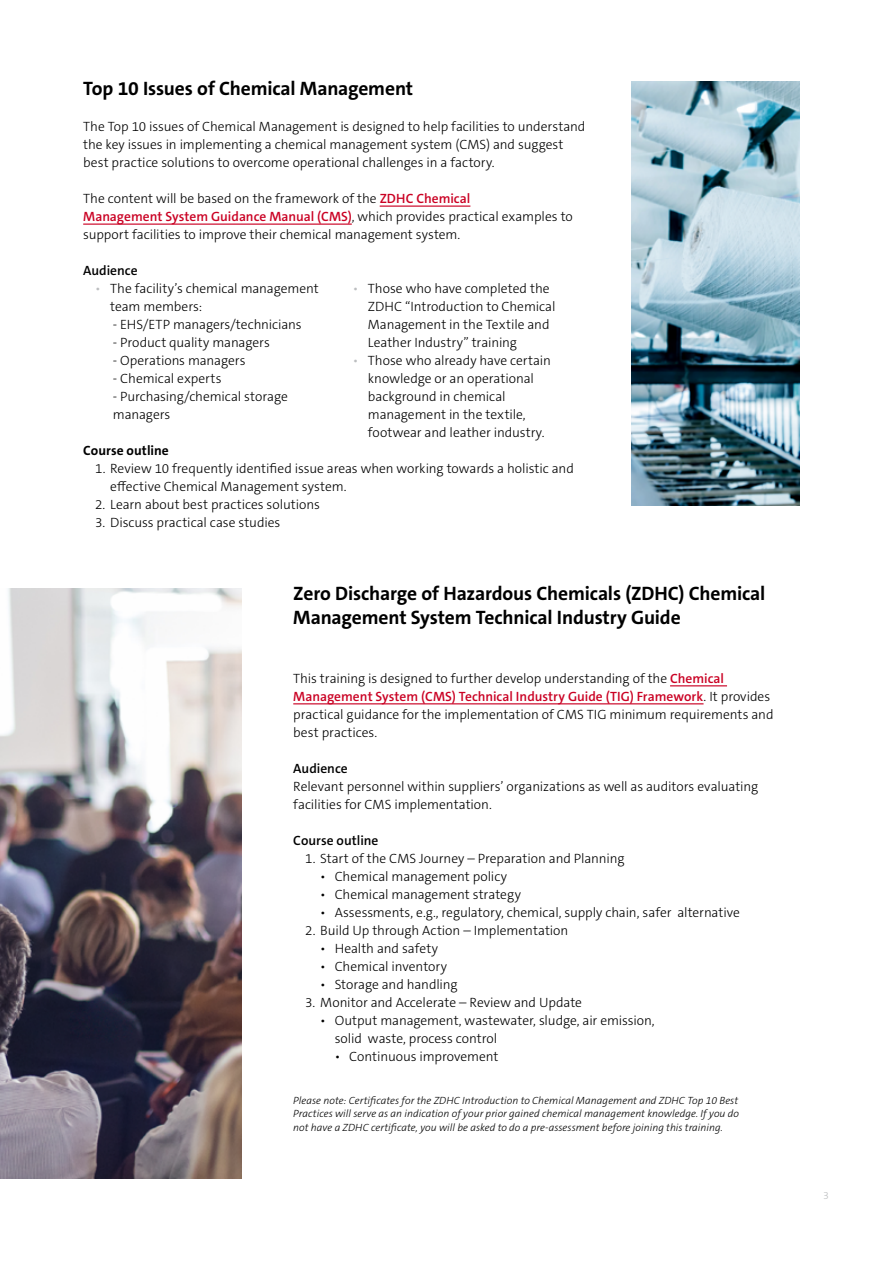
<style>
.page{position:relative;width:893px;height:1263px;background:#fff}
.page>*{position:absolute;margin:0;border:0;box-sizing:border-box;transform-origin:0 0}
.t1{font:700 19.5px/24px "The Sans C5";letter-spacing:-.01em;color:#000}
.t2{font:300 13.5px/18px "The Sans C5";letter-spacing:-.005em;color:#000}
.t3{font:600 13.5px "The Sans C5";color:#000}
.t4{font:700 13.5px "The Sans C5";letter-spacing:.005em;color:#000}
.t5{font:italic 300 10.5px/13.5px "The Sans C5";color:#000;text-align:justify}
.t6{font:300 10.5px "The Sans C5";color:#bcbec0}
.s1{font-weight:600;color:#ca0123}
.s2{color:#bcbec0}
</style>
<div class="page">
<hr style="left:670px;top:685px;width:57px;height:1px;background:#ca0123">
<hr style="left:293px;top:703px;width:411px;height:1px;background:#ca0123">
<hr style="left:380px;top:206px;width:90px;height:1px;background:#ca0123">
<hr style="left:83px;top:224px;width:269px;height:1px;background:#ca0123">
<img style="left:631px;top:82px;width:168px;height:424px">
<img style="left:0;top:588px;width:241px;height:590px">
<h1 class="t1" style="left:83px;top:77px;width:332px">Top 10 Issues of Chemical Management</h1>
<p class="t2" style="left:83px;top:118px;width:504px">The Top 10 issues of Chemical Management is designed to help facilities to understand the key issues in implementing a chemical management system (CMS) and suggest best practice solutions to overcome operational challenges in a factory.</p>
<p class="t2" style="left:83px;top:190px;width:491px">The content will be based on the framework of the <span class="s1">ZDHC Chemical<br>Management System Guidance Manual (CMS)</span>, which provides practical examples to support facilities to improve their chemical management system.</p>
<p class="t3" style="left:83px;top:262px;width:56px">Audience</p>
<p class="t2" style="left:110px;top:280px;width:210px;text-indent:-15px"><span class="s2">•</span> The facility’s chemical management team members:</p>
<p class="t2" style="left:113px;top:316px;width:190px">- EHS/ETP managers/technicians</p>
<p class="t2" style="left:113px;top:334px;width:158px">- Product quality managers</p>
<p class="t2" style="left:113px;top:352px;width:134px">- Operations managers</p>
<p class="t2" style="left:113px;top:370px;width:110px">- Chemical experts</p>
<p class="t2" style="left:113px;top:388px;width:176px">- Purchasing/chemical storage managers</p>
<p class="t2" style="left:368px;top:280px;width:189px;text-indent:-15px"><span class="s2">•</span> Those who have completed the<br>ZDHC “Introduction to Chemical<br>Management in the Textile and<br>Leather Industry” training</p>
<p class="t2" style="left:368px;top:352px;width:185px;text-indent:-15px"><span class="s2">•</span> Those who already have certain knowledge or an operational background in chemical management in the textile, footwear and leather industry.</p>
<p class="t4" style="left:83px;top:442px;width:87px">Course outline</p>
<p class="t2" style="left:110px;top:460px;width:465px;text-indent:-15px">1. Review 10 frequently identified issue areas when working towards a holistic and effective Chemical Management system.</p>
<p class="t2" style="left:95px;top:496px;width:226px">2. Learn about best practices solutions</p>
<p class="t2" style="left:95px;top:514px;width:187px">3. Discuss practical case studies</p>
<h1 class="t1" style="left:293px;top:581px;width:474px">Zero Discharge of Hazardous Chemicals (ZDHC) Chemical<br>Management System Technical Industry Guide</h1>
<p class="t2" style="left:293px;top:670px;width:482px">This training is designed to further develop understanding of the <span class="s1">Chemical Management System (CMS) Technical Industry Guide (TIG) Framework</span>. It provides practical guidance for the implementation of CMS TIG minimum requirements and best practices.</p>
<p class="t3" style="left:293px;top:760px;width:56px">Audience</p>
<p class="t2" style="left:293px;top:778px;width:466px">Relevant personnel within suppliers’ organizations as well as auditors evaluating facilities for CMS implementation.</p>
<p class="t3" style="left:293px;top:832px;width:87px">Course outline</p>
<p class="t2" style="left:305px;top:850px;width:321px">1. Start of the CMS Journey – Preparation and Planning</p>
<p class="t2" style="left:320px;top:868px;width:188px">• Chemical management policy</p>
<p class="t2" style="left:320px;top:886px;width:202px">• Chemical management strategy</p>
<p class="t2" style="left:320px;top:904px;width:421px">• Assessments, e.g., regulatory, chemical, supply chain, safer alternative</p>
<p class="t2" style="left:305px;top:922px;width:265px">2. Build Up through Action – Implementation</p>
<p class="t2" style="left:320px;top:940px;width:119px">• Health and safety</p>
<p class="t2" style="left:320px;top:958px;width:128px">• Chemical inventory</p>
<p class="t2" style="left:320px;top:976px;width:139px">• Storage and handling</p>
<p class="t2" style="left:305px;top:993px;width:278px">3. Monitor and Accelerate – Review and Update</p>
<p class="t2" style="left:335px;top:1011px;width:321px;text-indent:-14px">• Output management, wastewater, sludge, air emission, solid waste, process control</p>
<p class="t2" style="left:335px;top:1047px;width:165px">• Continuous improvement</p>
<p class="t5" style="left:293px;top:1093px;width:447px">Please note: Certificates for the ZDHC Introduction to Chemical Management and ZDHC Top 10 Best Practices will serve as an indication of your prior gained chemical management knowledge. If you do not have a ZDHC certificate, you will be asked to do a pre-assessment before joining this training.</p>
<p class="t6" style="left:823px;top:1189px;width:7px">3</p>
</div>
